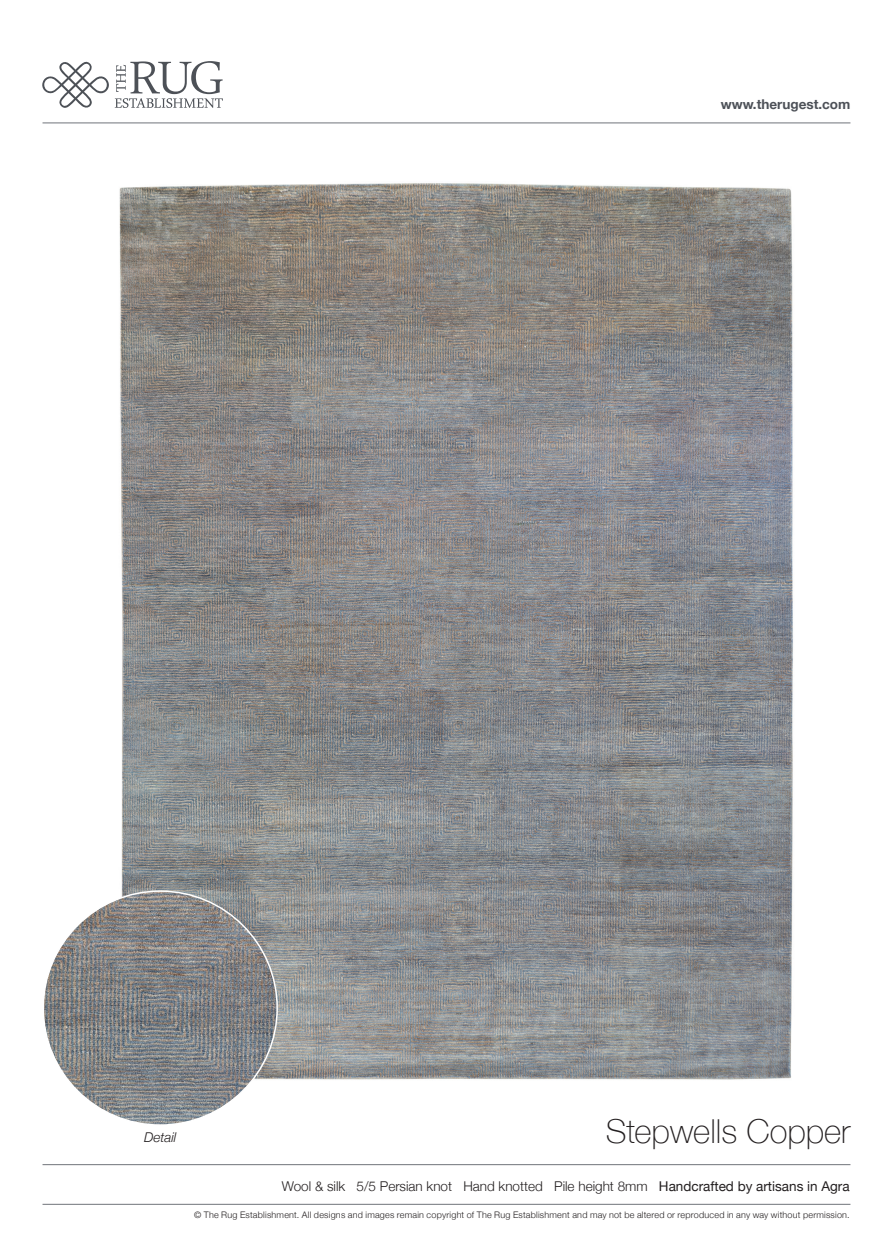
<style>
.page{position:relative;width:893px;height:1259px;background:#fff}
.page>*{position:absolute;margin:0;border:0;box-sizing:border-box;transform-origin:0 0}
.t1{font:100 33px "Helvetica Neue";color:#231f20}
.t2{font:300 13.5px "Helvetica Neue";color:#231f20}
.t3{font:700 13.5px "Helvetica Neue";color:#4d5158}
.t4{font:italic 300 13.5px "Helvetica Neue";color:#231f20}
.t5{font:300 9px "Helvetica Neue";letter-spacing:.025em;color:#231f20}
.s1{font-weight:400}
</style>
<div class="page">
<hr style="left:43px;top:123px;width:807px;height:1px;background:#70747a">
<svg style="left:42px;top:61px;width:67px;height:47px"></svg>
<svg style="left:115px;top:61px;width:108px;height:47px"></svg>
<hr style="left:43px;top:1204px;width:807px;height:1px;background:#70747a">
<hr style="left:43px;top:1164px;width:807px;height:1px;background:#70747a">
<img style="left:119px;top:183px;width:674px;height:897px">
<img style="left:43px;top:891px;width:234px;height:234px;border-radius:117px">
<h2 class="t3" style="left:721px;top:94px;width:131px">www.therugest.com</h2>
<h2 class="t4" style="left:144px;top:1126px;width:34px">Detail</h2>
<h1 class="t1" style="left:606px;top:1106px;width:246px">Stepwells Copper</h1>
<h2 class="t2" style="left:282px;top:1175px;width:569px">Wool &amp; silk 5/5 Persian knot Hand knotted Pile height 8mm <span class="s1">Handcrafted by artisans in Agra</span></h2>
<p class="t5" style="left:194px;top:1207px;width:657px">© The Rug Establishment. All designs and images remain copyright of The Rug Establishment and may not be altered or reproduced in any way without permission.</p>
</div>
